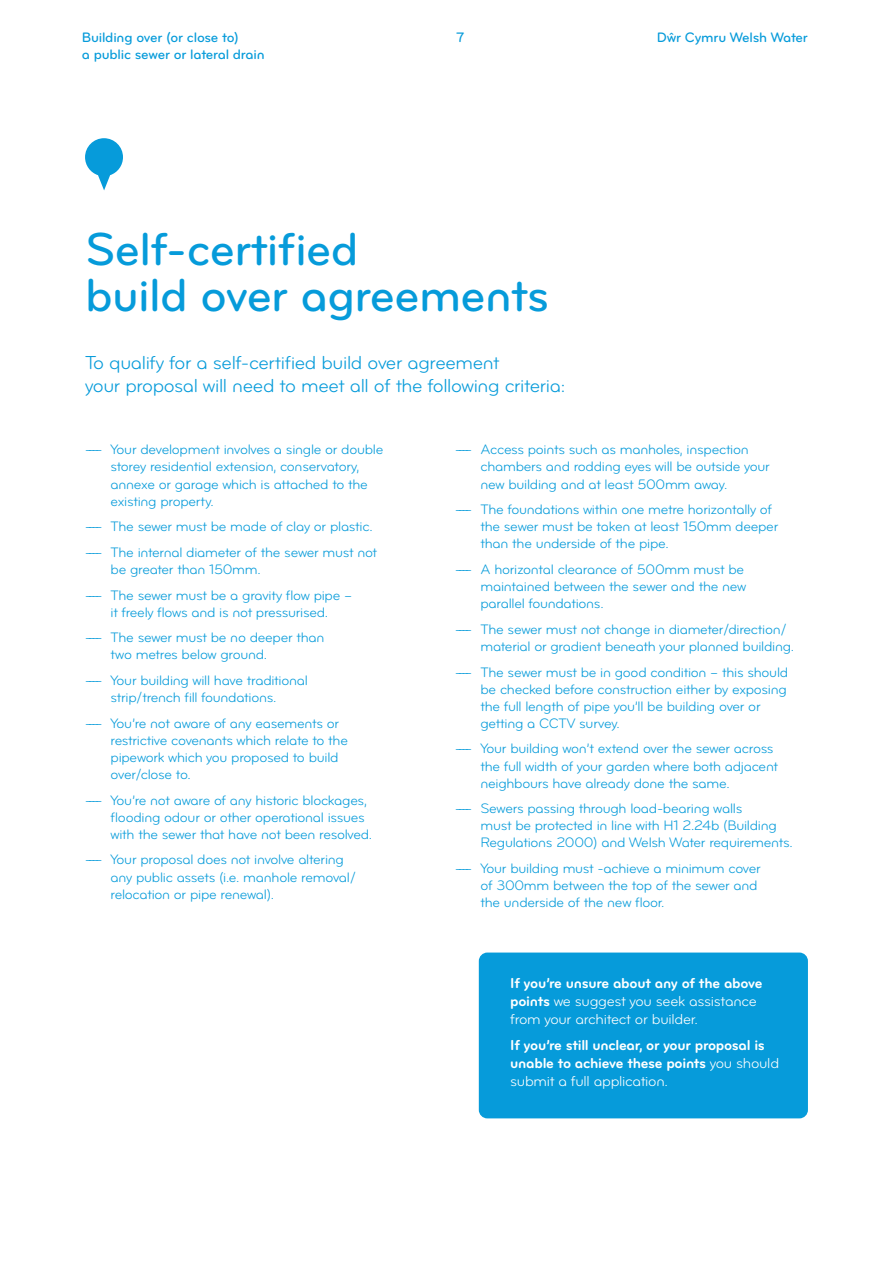
<style>
.page{position:relative;width:893px;height:1263px;background:#fff}
.page>*{position:absolute;margin:0;border:0;box-sizing:border-box;transform-origin:0 0}
.page_header{font:48px/45.6px "Bryant Pro Medium Alternate";letter-spacing:-.015em;color:#069bda}
.body_copy_white{font:19.5px/23.4px "Bryant Pro Regular Alternate";letter-spacing:-.02em;color:#069bda}
.intro_para_bold_whit{font:15px/18px "Bryant Pro Bold Alternate";letter-spacing:-.02em;color:#fff}
.intro_para_bold_whit-2{font:15px/18px "Bryant Pro Regular Alternate";letter-spacing:-.02em;color:#fff}
.intro_para_bold_whit-3{font:14.25px/17.1px "Bryant Pro Regular Alternate";letter-spacing:-.02em;color:#069bda;scale:.8 1}
.t1{font:14.25px "Bryant Pro Medium Alternate";letter-spacing:-.015em;color:#069bda}
.s1{font-family:"Bryant Pro Bold Alternate"}
.s2{font-family:"Bryant Pro Regular Alternate"}
</style>
<div class="page">
<svg style="left:85px;top:138px;width:38px;height:52px"></svg>
<div style="left:479px;top:952px;width:329px;height:166px;background:#069bda;border-radius:9px"></div>
<p class="t1" style="left:82px;top:30px;width:159px">Building over (or close to)</p>
<p class="t1" style="left:456px;top:29px;width:10px">7</p>
<p class="t1" style="left:657px;top:30px;width:152px">Dŵr Cymru Welsh Water</p>
<p class="t1" style="left:82px;top:47px;width:184px">a public sewer or lateral drain</p>
<p class="page_header" style="left:85px;top:228px;width:465px">Self-certified<br>build over agreements</p>
<p class="body_copy_white" style="left:85px;top:351px;width:482px">To qualify for a self-certified build over agreement<br>your proposal will need to meet all of the following criteria:</p>
<p class="intro_para_bold_whit-3" style="left:111px;top:441px;width:343px;text-indent:-26px">–––– Your development involves a single or double storey residential extension, conservatory, annexe or garage which is attached to the existing property.</p>
<p class="intro_para_bold_whit-3" style="left:85px;top:518px;width:361px">–––– The sewer must be made of clay or plastic.</p>
<p class="intro_para_bold_whit-3" style="left:111px;top:544px;width:335px;text-indent:-26px">–––– The internal diameter of the sewer must not be greater than 150mm.</p>
<p class="intro_para_bold_whit-3" style="left:85px;top:587px;width:336px;text-align:center">–––– The sewer must be a gravity flow pipe – it freely flows and is not pressurised.</p>
<p class="intro_para_bold_whit-3" style="left:111px;top:629px;width:269px;text-indent:-26px">–––– The sewer must be no deeper than two metres below ground.</p>
<p class="intro_para_bold_whit-3" style="left:85px;top:672px;width:280px;text-align:center">–––– Your building will have traditional strip/trench fill foundations.</p>
<p class="intro_para_bold_whit-3" style="left:111px;top:715px;width:298px;text-indent:-26px">–––– You’re not aware of any easements or restrictive covenants which relate to the pipework which you proposed to build over/close to.</p>
<p class="intro_para_bold_whit-3" style="left:111px;top:792px;width:329px;text-indent:-26px">–––– You’re not aware of any historic blockages, flooding odour or other operational issues with the sewer that have not been resolved.</p>
<p class="intro_para_bold_whit-3" style="left:111px;top:851px;width:308px;text-indent:-26px">–––– Your proposal does not involve altering any public assets (i.e. manhole removal/ relocation or pipe renewal).</p>
<p class="intro_para_bold_whit-3" style="left:480px;top:441px;width:363px;text-indent:-26px">–––– Access points such as manholes, inspection chambers and rodding eyes will be outside your new building and at least 500mm away.</p>
<p class="intro_para_bold_whit-3" style="left:480px;top:501px;width:374px;text-indent:-26px">–––– The foundations within one metre horizontally of the sewer must be taken at least 150mm deeper than the underside of the pipe.</p>
<p class="intro_para_bold_whit-3" style="left:480px;top:561px;width:334px;text-indent:-26px">–––– A horizontal clearance of 500mm must be maintained between the sewer and the new parallel foundations.</p>
<p class="intro_para_bold_whit-3" style="left:480px;top:621px;width:394px;text-indent:-26px">–––– The sewer must not change in diameter/direction/ material or gradient beneath your planned building.</p>
<p class="intro_para_bold_whit-3" style="left:480px;top:664px;width:386px;text-indent:-26px">–––– The sewer must be in good condition – this should be checked before construction either by exposing the full length of pipe you’ll be building over or getting a CCTV survey.</p>
<p class="intro_para_bold_whit-3" style="left:480px;top:740px;width:374px;text-indent:-26px">–––– Your building won’t extend over the sewer across the full width of your garden where both adjacent neighbours have already done the same.</p>
<p class="intro_para_bold_whit-3" style="left:480px;top:800px;width:392px;text-indent:-26px">–––– Sewers passing through load-bearing walls<br>must be protected in line with H1 2.24b (Building<br>Regulations 2000) and Welsh Water requirements.</p>
<p class="intro_para_bold_whit-3" style="left:480px;top:860px;width:352px;text-indent:-26px">–––– Your building must -achieve a minimum cover of 300mm between the top of the sewer and the underside of the new floor.</p>
<p class="intro_para_bold_whit-2" style="left:510px;top:974px;width:254px"><span class="s1">If you’re unsure about any of the above points</span> we suggest you seek assistance from your architect or builder.</p>
<p class="intro_para_bold_whit" style="left:510px;top:1037px;width:270px">If you’re still unclear, or your proposal is unable to achieve these points <span class="s2">you should submit a full application.</span></p>
</div>
